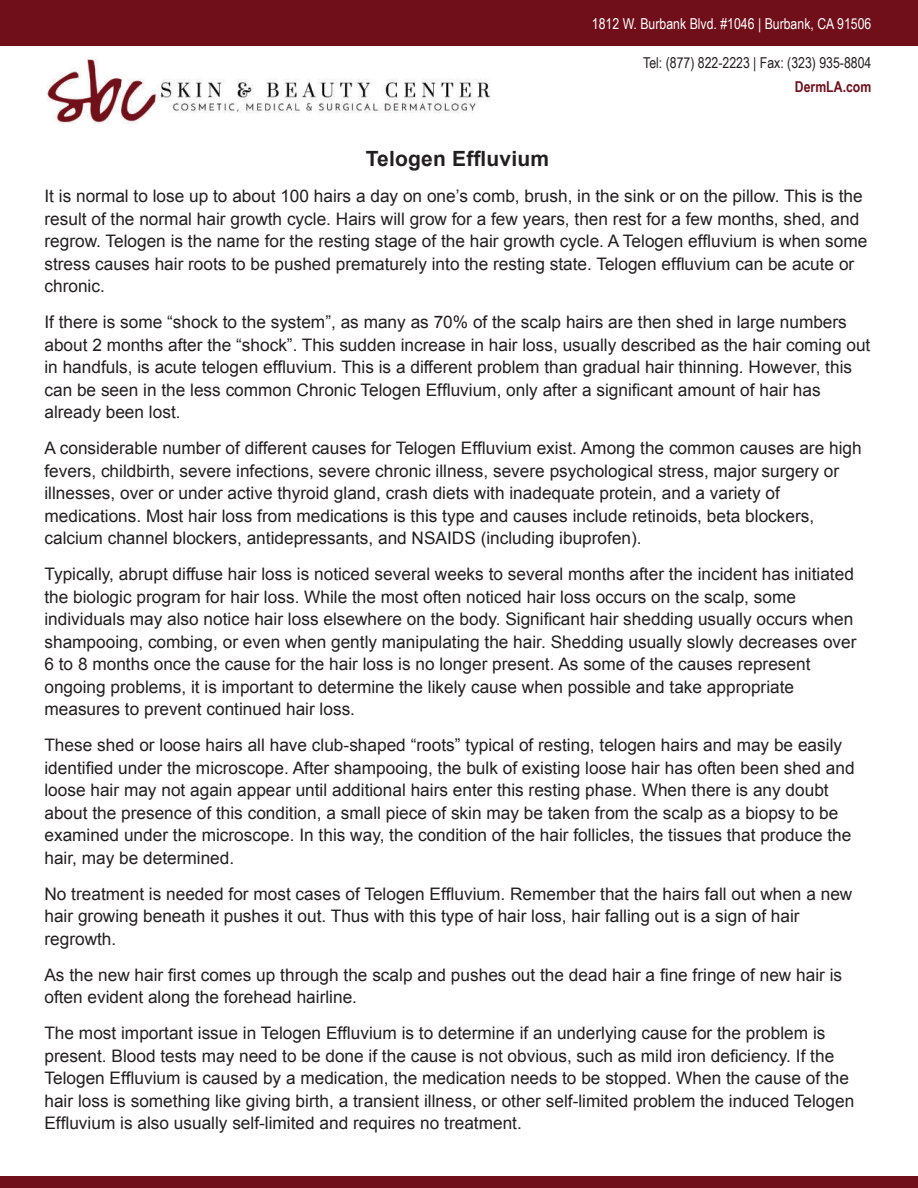
<style>
.page{position:relative;width:918px;height:1188px;background:#fff}
.page>*{position:absolute;margin:0;border:0;box-sizing:border-box;transform-origin:0 0}
.t1{font:700 21px "Arial";letter-spacing:.01em;color:#231f20}
.t2{font:17.25px/22.5px "Arial";color:#231f20}
.t3{font:15px "Arial Narrow";color:#fff}
.t4{font:15px "Arial Narrow";color:#231f20}
.t5{font:700 15px "Arial Narrow";color:#700f1a}
</style>
<div class="page">
<img style="left:47px;top:57px;width:443px;height:66px">
<div style="left:0;top:0;width:918px;height:45px;background:#700f1a"></div>
<div style="left:0;top:1177px;width:918px;height:11px;background:#700f1a"></div>
<p class="t3" style="left:592px;top:18px;width:281px">1812 W. Burbank Blvd. #1046 | Burbank, CA 91506</p>
<p class="t4" style="left:643px;top:57px;width:230px">Tel: (877) 822-2223 | Fax: (323) 935-8804</p>
<p class="t5" style="left:795px;top:78px;width:78px">DermLA.com</p>
<p class="t1" style="left:366px;top:145px;width:185px">Telogen Effluvium</p>
<p class="t2" style="left:44px;top:187px;width:824px">It is normal to lose up to about 100 hairs a day on one’s comb, brush, in the sink or on the pillow. This is the result of the normal hair growth cycle. Hairs will grow for a few years, then rest for a few months, shed, and regrow. Telogen is the name for the resting stage of the hair growth cycle. A Telogen effluvium is when some stress causes hair roots to be pushed prematurely into the resting state. Telogen effluvium can be acute or chronic.</p>
<p class="t2" style="left:44px;top:313px;width:827px">If there is some “shock to the system”, as many as 70% of the scalp hairs are then shed in large numbers about 2 months after the “shock”. This sudden increase in hair loss, usually described as the hair coming out in handfuls, is acute telogen effluvium. This is a different problem than gradual hair thinning. However, this can be seen in the less common Chronic Telogen Effluvium, only after a significant amount of hair has already been lost.</p>
<p class="t2" style="left:44px;top:437px;width:819px">A considerable number of different causes for Telogen Effluvium exist. Among the common causes are high fevers, childbirth, severe infections, severe chronic illness, severe psychological stress, major surgery or illnesses, over or under active thyroid gland, crash diets with inadequate protein, and a variety of medications. Most hair loss from medications is this type and causes include retinoids, beta blockers, calcium channel blockers, antidepressants, and NSAIDS (including ibuprofen).</p>
<p class="t2" style="left:44px;top:563px;width:814px">Typically, abrupt diffuse hair loss is noticed several weeks to several months after the incident has initiated the biologic program for hair loss. While the most often noticed hair loss occurs on the scalp, some individuals may also notice hair loss elsewhere on the body. Significant hair shedding usually occurs when shampooing, combing, or even when gently manipulating the hair. Shedding usually slowly decreases over 6 to 8 months once the cause for the hair loss is no longer present. As some of the causes represent ongoing problems, it is important to determine the likely cause when possible and take appropriate measures to prevent continued hair loss.</p>
<p class="t2" style="left:44px;top:734px;width:812px">These shed or loose hairs all have club-shaped “roots” typical of resting, telogen hairs and may be easily identified under the microscope. After shampooing, the bulk of existing loose hair has often been shed and loose hair may not again appear until additional hairs enter this resting phase. When there is any doubt about the presence of this condition, a small piece of skin may be taken from the scalp as a biopsy to be examined under the microscope. In this way, the condition of the hair follicles, the tissues that produce the hair, may be determined.</p>
<p class="t2" style="left:44px;top:883px;width:809px">No treatment is needed for most cases of Telogen Effluvium. Remember that the hairs fall out when a new hair growing beneath it pushes it out. Thus with this type of hair loss, hair falling out is a sign of hair regrowth.</p>
<p class="t2" style="left:44px;top:964px;width:799px">As the new hair first comes up through the scalp and pushes out the dead hair a fine fringe of new hair is often evident along the forehead hairline.</p>
<p class="t2" style="left:44px;top:1022px;width:811px">The most important issue in Telogen Effluvium is to determine if an underlying cause for the problem is present. Blood tests may need to be done if the cause is not obvious, such as mild iron deficiency. If the Telogen Effluvium is caused by a medication, the medication needs to be stopped. When the cause of the hair loss is something like giving birth, a transient illness, or other self-limited problem the induced Telogen Effluvium is also usually self-limited and requires no treatment.</p>
</div>
